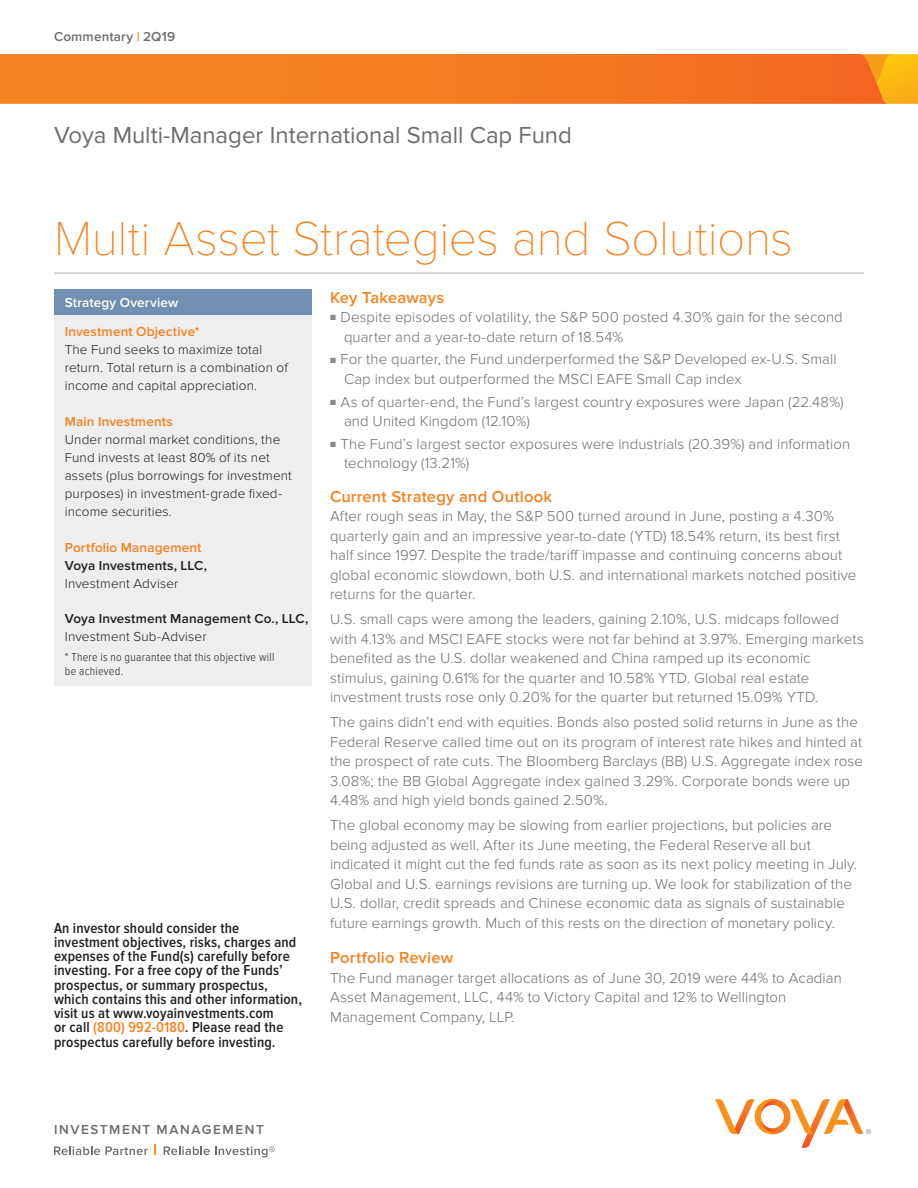
<style>
.page{position:relative;width:918px;height:1188px;background:#fff}
.page>*{position:absolute;margin:0;border:0;box-sizing:border-box;transform-origin:0 0}
.t1{font:100 49.5px "Proxima Nova T";letter-spacing:-.01em;color:#f58220}
.t2{font:24px "Proxima Nova";color:#6c6d70}
.t3{font:600 16.5px "Proxima Nova";letter-spacing:.01em;color:#f58220}
.t4{font:300 15px/19.5px "Proxima Nova";letter-spacing:.005em;color:#6c6d70}
.t5{font:600 15px/14.2px "Proxima Nova Cond";letter-spacing:.01em;color:#231f20}
.t6{font:300 13.5px/18px "Proxima Nova";letter-spacing:.01em;color:#231f20}
.t7{font:600 13.5px "Proxima Nova";letter-spacing:.01em;color:#f58220}
.t8{font:600 13.5px "Proxima Nova";letter-spacing:.01em;color:#231f20}
.t9{font:600 13.5px "Proxima Nova";letter-spacing:.105em;color:#6c6d70}
.t10{font:600 13.5px "Proxima Nova";letter-spacing:.01em;color:#fff}
.t11{font:600 13.5px "Proxima Nova";letter-spacing:.01em;color:#6c6d70}
.t12{font:300 12px/13.5px "Proxima Nova Cond";letter-spacing:.025em;color:#231f20}
.s1{color:#f58220}
.s2{font-family:"Proxima Nova Cond";font-weight:600;font-size:9px;color:#87898c}
</style>
<div class="page">
<svg style="left:715px;top:1098px;width:156px;height:50px"></svg>
<svg style="left:54px;top:1146px;width:94px;height:9px"></svg>
<svg style="left:164px;top:1146px;width:111px;height:11px"></svg>
<svg style="left:888px;top:54px;width:30px;height:50px"></svg>
<svg style="left:0;top:54px;width:888px;height:50px;background:#f47b21"></svg>
<hr style="left:54px;top:273px;width:810px;height:1px;background:#b2b3b7">
<div style="left:54px;top:290px;width:258px;height:25px;background:#6f90b0"></div>
<div style="left:54px;top:315px;width:258px;height:371px;background:#eeeeef"></div>
<p class="t11" style="left:54px;top:29px;width:123px">Commentary <span class="s1">|</span> 2Q19</p>
<h2 class="t2" style="left:54px;top:122px;width:520px">Voya Multi-Manager International Small Cap Fund</h2>
<h1 class="t1" style="left:54px;top:210px;width:741px">Multi Asset Strategies and Solutions</h1>
<p class="t10" style="left:65px;top:295px;width:115px">Strategy Overview</p>
<p class="t7" style="left:65px;top:324px;width:136px">Investment Objective*</p>
<p class="t6" style="left:65px;top:341px;width:225px">The Fund seeks to maximize total return. Total return is a combination of income and capital appreciation.</p>
<p class="t7" style="left:65px;top:414px;width:110px">Main Investments</p>
<p class="t6" style="left:65px;top:431px;width:229px">Under normal market conditions, the Fund invests at least 80% of its net assets (plus borrowings for investment purposes) in investment-grade fixed&shy;income securities.</p>
<p class="t7" style="left:65px;top:539px;width:138px">Portfolio Management</p>
<p class="t8" style="left:65px;top:557px;width:144px">Voya Investments, LLC,</p>
<p class="t6" style="left:65px;top:574px;width:115px">Investment Adviser</p>
<p class="t8" style="left:65px;top:611px;width:245px">Voya Investment Management Co., LLC,</p>
<p class="t6" style="left:65px;top:628px;width:143px">Investment Sub-Adviser</p>
<p class="t12" style="left:65px;top:651px;width:211px">* There is no guarantee that this objective will be achieved.</p>
<p class="t5" style="left:54px;top:921px;width:249px">An investor should consider the investment objectives, risks, charges and expenses of the Fund(s) carefully before investing. For a free copy of the Funds’ prospectus, or summary prospectus, which contains this and other information, visit us at www.voyainvestments.com<br>or call <span class="s1">(800) 992-0180</span>. Please read the prospectus carefully before investing.</p>
<p class="t3" style="left:330px;top:288px;width:116px">Key Takeaways</p>
<p class="t4" style="left:344px;top:308px;width:500px;text-indent:-14px"><span class="s2">■</span> Despite episodes of volatility, the S&amp;P 500 posted 4.30% gain for the second quarter and a year-to-date return of 18.54%</p>
<p class="t4" style="left:344px;top:350px;width:494px;text-indent:-14px"><span class="s2">■</span> For the quarter, the Fund underperformed the S&amp;P Developed ex-U.S. Small<br>Cap index but outperformed the MSCI EAFE Small Cap index</p>
<p class="t4" style="left:344px;top:392px;width:501px;text-indent:-14px"><span class="s2">■</span> As of quarter-end, the Fund’s largest country exposures were Japan (22.48%) and United Kingdom (12.10%)</p>
<p class="t4" style="left:344px;top:434px;width:508px;text-indent:-14px"><span class="s2">■</span> The Fund’s largest sector exposures were industrials (20.39%) and information technology (13.21%)</p>
<p class="t3" style="left:330px;top:487px;width:224px">Current Strategy and Outlook</p>
<p class="t4" style="left:330px;top:507px;width:528px">After rough seas in May, the S&amp;P 500 turned around in June, posting a 4.30% quarterly gain and an impressive year-to-date (YTD) 18.54% return, its best first half since 1997. Despite the trade/tariff impasse and continuing concerns about global economic slowdown, both U.S. and international markets notched positive returns for the quarter.</p>
<p class="t4" style="left:330px;top:610px;width:535px">U.S. small caps were among the leaders, gaining 2.10%, U.S. midcaps followed with 4.13% and MSCI EAFE stocks were not far behind at 3.97%. Emerging markets benefited as the U.S. dollar weakened and China ramped up its economic stimulus, gaining 0.61% for the quarter and 10.58% YTD. Global real estate investment trusts rose only 0.20% for the quarter but returned 15.09% YTD.</p>
<p class="t4" style="left:330px;top:713px;width:534px">The gains didn’t end with equities. Bonds also posted solid returns in June as the Federal Reserve called time out on its program of interest rate hikes and hinted at the prospect of rate cuts. The Bloomberg Barclays (BB) U.S. Aggregate index rose 3.08%; the BB Global Aggregate index gained 3.29%. Corporate bonds were up 4.48% and high yield bonds gained 2.50%.</p>
<p class="t4" style="left:330px;top:816px;width:529px">The global economy may be slowing from earlier projections, but policies are being adjusted as well. After its June meeting, the Federal Reserve all but indicated it might cut the fed funds rate as soon as its next policy meeting in July.<br>Global and U.S. earnings revisions are turning up. We look for stabilization of the U.S. dollar, credit spreads and Chinese economic data as signals of sustainable future earnings growth. Much of this rests on the direction of monetary policy.</p>
<p class="t3" style="left:330px;top:948px;width:125px">Portfolio Review</p>
<p class="t4" style="left:330px;top:968px;width:513px">The Fund manager target allocations as of June 30, 2019 were 44% to Acadian<br>Asset Management, LLC, 44% to Victory Capital and 12% to Wellington<br>Management Company, LLP.</p>
<p class="t9" style="left:54px;top:1121px;width:211px">INVESTMENT MANAGEMENT</p>
</div>
